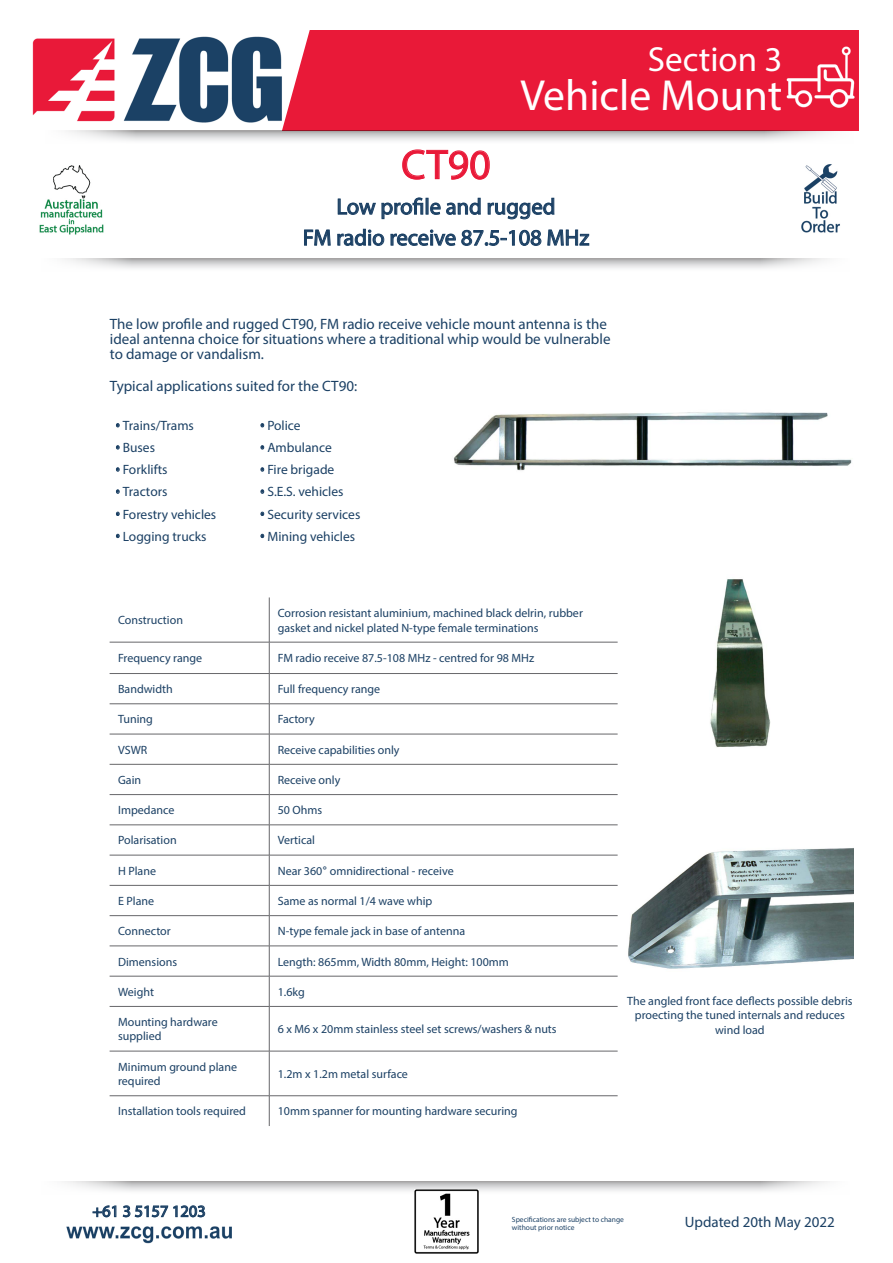
<style>
.page{position:relative;width:893px;height:1263px;background:#fff}
.page>*{position:absolute;margin:0;border:0;box-sizing:border-box;transform-origin:0 0}
.t1{font:43.65px "Myriad Pro";color:#fff}
.t2{font:42px "Myriad Pro";color:#e91938}
.t3{font:34.95px "Myriad Pro";color:#fff}
.t4{font:22.5px "Myriad Pro";color:#1b4064}
.t5{font:16.5px "Myriad Pro";color:#1b4064}
.t6{font:15px/15px "Myriad Pro";color:#1b4064}
.t7{font:13.5px "Myriad Pro";color:#1b4064}
.t8{font:12px/14.4px "Myriad Pro";color:#1b4064;text-align:center}
.t9{font:7.5px "Myriad Pro";color:#1b4064}
.s1{font-family:"Arial Narrow"}
</style>
<div class="page">
<img style="left:66px;top:1226px;width:166px;height:17px">
<svg style="left:92px;top:1205px;width:114px;height:13px"></svg>
<svg style="left:116px;top:423px;width:4px;height:4px"></svg>
<svg style="left:260px;top:423px;width:4px;height:4px"></svg>
<svg style="left:116px;top:445px;width:4px;height:4px"></svg>
<svg style="left:260px;top:445px;width:4px;height:4px"></svg>
<svg style="left:116px;top:467px;width:4px;height:5px"></svg>
<svg style="left:260px;top:467px;width:4px;height:5px"></svg>
<svg style="left:116px;top:489px;width:4px;height:5px"></svg>
<svg style="left:260px;top:489px;width:4px;height:5px"></svg>
<svg style="left:116px;top:512px;width:4px;height:4px"></svg>
<svg style="left:260px;top:512px;width:4px;height:4px"></svg>
<svg style="left:116px;top:534px;width:4px;height:4px"></svg>
<svg style="left:260px;top:534px;width:4px;height:4px"></svg>
<svg style="left:64px;top:1181px;width:764px;height:13px"></svg>
<svg style="left:65px;top:259px;width:762px;height:10px"></svg>
<div style="left:273px;top:30px;width:586px;height:101px;background:#e91938"></div>
<svg style="left:68px;top:131px;width:764px;height:10px"></svg>
<svg style="left:304px;top:229px;width:27px;height:17px"></svg>
<svg style="left:337px;top:149px;width:253px;height:97px"></svg>
<hr style="left:269px;top:597px;width:1px;height:45px;background:#67676a">
<hr style="left:110px;top:642px;width:159px;height:1px;background:#67676a">
<hr style="left:269px;top:642px;width:349px;height:1px;background:#67676a">
<hr style="left:269px;top:642px;width:1px;height:31px;background:#67676a">
<hr style="left:110px;top:673px;width:159px;height:1px;background:#67676a">
<hr style="left:269px;top:673px;width:349px;height:1px;background:#67676a">
<hr style="left:269px;top:674px;width:1px;height:30px;background:#67676a">
<hr style="left:110px;top:703px;width:159px;height:1px;background:#67676a">
<hr style="left:269px;top:703px;width:349px;height:1px;background:#67676a">
<hr style="left:269px;top:704px;width:1px;height:30px;background:#67676a">
<hr style="left:110px;top:734px;width:159px;height:1px;background:#67676a">
<hr style="left:269px;top:734px;width:349px;height:1px;background:#67676a">
<hr style="left:269px;top:734px;width:1px;height:30px;background:#67676a">
<hr style="left:110px;top:764px;width:159px;height:1px;background:#67676a">
<hr style="left:269px;top:764px;width:349px;height:1px;background:#67676a">
<hr style="left:269px;top:764px;width:1px;height:30px;background:#67676a">
<hr style="left:110px;top:794px;width:159px;height:1px;background:#67676a">
<hr style="left:269px;top:794px;width:349px;height:1px;background:#67676a">
<hr style="left:269px;top:795px;width:1px;height:30px;background:#67676a">
<hr style="left:110px;top:824px;width:159px;height:1px;background:#67676a">
<hr style="left:269px;top:824px;width:349px;height:1px;background:#67676a">
<hr style="left:269px;top:825px;width:1px;height:30px;background:#67676a">
<hr style="left:110px;top:855px;width:159px;height:1px;background:#67676a">
<hr style="left:269px;top:855px;width:349px;height:1px;background:#67676a">
<hr style="left:269px;top:855px;width:1px;height:30px;background:#67676a">
<hr style="left:110px;top:885px;width:159px;height:1px;background:#67676a">
<hr style="left:269px;top:885px;width:349px;height:1px;background:#67676a">
<hr style="left:269px;top:885px;width:1px;height:30px;background:#67676a">
<hr style="left:110px;top:915px;width:159px;height:1px;background:#67676a">
<hr style="left:269px;top:915px;width:349px;height:1px;background:#67676a">
<hr style="left:269px;top:916px;width:1px;height:30px;background:#67676a">
<hr style="left:110px;top:946px;width:159px;height:1px;background:#67676a">
<hr style="left:269px;top:946px;width:349px;height:1px;background:#67676a">
<hr style="left:269px;top:946px;width:1px;height:30px;background:#67676a">
<hr style="left:110px;top:976px;width:159px;height:1px;background:#67676a">
<hr style="left:269px;top:976px;width:349px;height:1px;background:#67676a">
<hr style="left:269px;top:976px;width:1px;height:30px;background:#67676a">
<hr style="left:110px;top:1006px;width:159px;height:1px;background:#67676a">
<hr style="left:269px;top:1006px;width:349px;height:1px;background:#67676a">
<hr style="left:269px;top:1006px;width:1px;height:45px;background:#67676a">
<hr style="left:110px;top:1051px;width:159px;height:1px;background:#67676a">
<hr style="left:269px;top:1051px;width:349px;height:1px;background:#67676a">
<hr style="left:269px;top:1051px;width:1px;height:44px;background:#67676a">
<hr style="left:110px;top:1095px;width:159px;height:1px;background:#67676a">
<hr style="left:269px;top:1095px;width:349px;height:1px;background:#67676a">
<hr style="left:269px;top:1096px;width:1px;height:30px;background:#67676a">
<img style="left:454px;top:412px;width:398px;height:59px">
<img style="left:710px;top:579px;width:61px;height:169px">
<img style="left:628px;top:848px;width:225px;height:121px">
<img style="left:32px;top:37px;width:250px;height:86px">
<img style="left:414px;top:1190px;width:64px;height:64px">
<img style="left:801px;top:164px;width:39px;height:69px">
<img style="left:785px;top:44px;width:72px;height:72px">
<img style="left:39px;top:165px;width:65px;height:70px">
<p class="t3" style="left:648px;top:38px;width:136px">Section 3</p>
<p class="t1" style="left:520px;top:69px;width:264px">Vehicle Mount</p>
<p class="t2" style="left:401px;top:139px;width:91px">CT90</p>
<p class="t4" style="left:337px;top:193px;width:220px">Low profile and rugged</p>
<p class="t4" style="left:303px;top:224px;width:288px">FM radio receive 87.5-108 MHz</p>
<p class="t6" style="left:110px;top:316px;width:502px">The low profile and rugged CT90, FM radio receive vehicle mount antenna is the ideal antenna choice for situations where a traditional whip would be vulnerable to damage or vandalism.</p>
<p class="t6" style="left:110px;top:378px;width:249px">Typical applications suited for the CT90:</p>
<p class="t7" style="left:116px;top:417px;width:80px"><span class="s1">•</span> Trains/Trams</p>
<p class="t7" style="left:260px;top:417px;width:42px"><span class="s1">•</span> Police</p>
<p class="t7" style="left:116px;top:439px;width:41px"><span class="s1">•</span> Buses</p>
<p class="t7" style="left:260px;top:439px;width:73px"><span class="s1">•</span> Ambulance</p>
<p class="t7" style="left:116px;top:461px;width:53px"><span class="s1">•</span> Forklifts</p>
<p class="t7" style="left:260px;top:461px;width:75px"><span class="s1">•</span> Fire brigade</p>
<p class="t7" style="left:116px;top:484px;width:53px"><span class="s1">•</span> Tractors</p>
<p class="t7" style="left:260px;top:484px;width:85px"><span class="s1">•</span> S.E.S. vehicles</p>
<p class="t7" style="left:116px;top:506px;width:102px"><span class="s1">•</span> Forestry vehicles</p>
<p class="t7" style="left:260px;top:506px;width:101px"><span class="s1">•</span> Security services</p>
<p class="t7" style="left:116px;top:528px;width:92px"><span class="s1">•</span> Logging trucks</p>
<p class="t7" style="left:260px;top:528px;width:96px"><span class="s1">•</span> Mining vehicles</p>
<p class="t8" style="left:118px;top:613px;width:66px">Construction</p>
<p class="t8" style="left:278px;top:606px;width:307px;text-align:left">Corrosion resistant aluminium, machined black delrin, rubber gasket and nickel plated N-type female terminations</p>
<p class="t8" style="left:118px;top:651px;width:86px">Frequency range</p>
<p class="t8" style="left:278px;top:651px;width:258px">FM radio receive 87.5-108 MHz - centred for 98 MHz</p>
<p class="t8" style="left:118px;top:682px;width:56px">Bandwidth</p>
<p class="t8" style="left:278px;top:682px;width:104px">Full frequency range</p>
<p class="t8" style="left:118px;top:712px;width:36px">Tuning</p>
<p class="t8" style="left:278px;top:712px;width:38px">Factory</p>
<p class="t8" style="left:118px;top:742px;width:31px">VSWR</p>
<p class="t8" style="left:278px;top:742px;width:123px">Receive capabilities only</p>
<p class="t8" style="left:118px;top:772px;width:25px">Gain</p>
<p class="t8" style="left:278px;top:772px;width:64px">Receive only</p>
<p class="t8" style="left:118px;top:803px;width:58px">Impedance</p>
<p class="t8" style="left:278px;top:803px;width:46px">50 Ohms</p>
<p class="t8" style="left:118px;top:833px;width:60px">Polarisation</p>
<p class="t8" style="left:278px;top:833px;width:39px">Vertical</p>
<p class="t8" style="left:118px;top:863px;width:39px">H Plane</p>
<p class="t8" style="left:278px;top:863px;width:177px">Near 360<span class="s1">°</span> omnidirectional - receive</p>
<p class="t8" style="left:118px;top:893px;width:38px">E Plane</p>
<p class="t8" style="left:278px;top:893px;width:156px">Same as normal 1/4 wave whip</p>
<p class="t8" style="left:118px;top:924px;width:54px">Connector</p>
<p class="t8" style="left:278px;top:924px;width:189px">N-type female jack in base of antenna</p>
<p class="t8" style="left:118px;top:954px;width:61px">Dimensions</p>
<p class="t8" style="left:278px;top:954px;width:233px">Length: 865mm, Width 80mm, Height: 100mm</p>
<p class="t8" style="left:118px;top:984px;width:37px">Weight</p>
<p class="t8" style="left:278px;top:984px;width:29px">1.6kg</p>
<p class="t8" style="left:118px;top:1015px;width:101px">Mounting hardware</p>
<p class="t8" style="left:118px;top:1029px;width:45px">supplied</p>
<p class="t8" style="left:278px;top:1022px;width:280px">6 x M6 x 20mm stainless steel set screws/washers &amp; nuts</p>
<p class="t8" style="left:118px;top:1059px;width:120px">Minimum ground plane</p>
<p class="t8" style="left:118px;top:1074px;width:44px">required</p>
<p class="t8" style="left:278px;top:1066px;width:132px">1.2m x 1.2m metal surface</p>
<p class="t8" style="left:118px;top:1104px;width:129px">Installation tools required</p>
<p class="t8" style="left:278px;top:1104px;width:241px">10mm spanner for mounting hardware securing</p>
<p class="t8" style="left:627px;top:993px;width:227px">The angled front face deflects possible debris proecting the tuned internals and reduces wind load</p>
<p class="t5" style="left:92px;top:1201px;width:115px">+61 3 5157 1203</p>
<p class="t9" style="left:512px;top:1214px;width:113px">Specifications are subject to change</p>
<p class="t9" style="left:512px;top:1223px;width:64px">without prior notice</p>
<p class="t6" style="left:685px;top:1214px;width:152px">Updated 20th May 2022</p>
</div>
